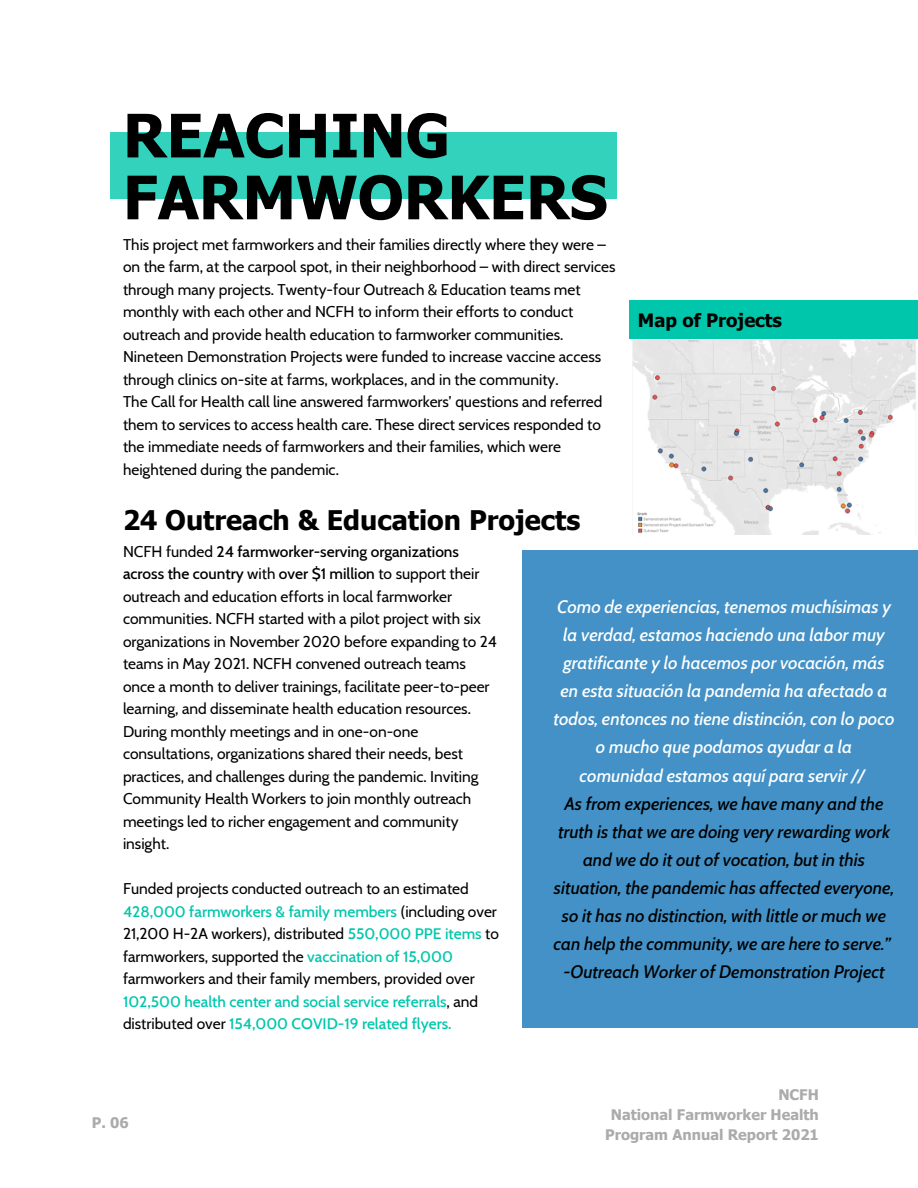
<style>
.page{position:relative;width:918px;height:1188px;background:#fff}
.page>*{position:absolute;margin:0;border:0;box-sizing:border-box;transform-origin:0 0}
.t1{font:700 60px/61.8px "Tahoma";color:#000}
.t2{font:700 27px "Tahoma";color:#000}
.t3{font:700 18.45px "Tahoma";color:#000}
.t4{font:italic 500 18px/28.2px "Cabin";color:#000;text-align:center}
.t5{font:italic 500 18px/28.2px "Cabin";color:#fff;text-align:center}
.t6{font:15.45px/22.5px "Cabin";color:#000}
.t7{font:700 14.55px/20.2px "Tahoma";color:#ababab;text-align:right}
.s1{font-weight:500}
.s2{font-weight:500;color:#00c7ac}
</style>
<div class="page">
<div style="left:110px;top:132px;width:506px;height:67px;background:#33d2bc"></div>
<div style="left:522px;top:551px;width:396px;height:477px;background:#4391c6"></div>
<img style="left:632px;top:340px;width:284px;height:195px">
<div style="left:629px;top:301px;width:289px;height:38px;background:#00c7ac"></div>
<h1 class="t1" style="left:123px;top:103px;width:486px">REACHING<br>FARMWORKERS</h1>
<p class="t6" style="left:123px;top:233px;width:494px">This project met farmworkers and their families directly where they were – on the farm, at the carpool spot, in their neighborhood – with direct services through many projects. Twenty-four Outreach &amp; Education teams met monthly with each other and NCFH to inform their efforts to conduct outreach and provide health education to farmworker communities.<br>Nineteen Demonstration Projects were funded to increase vaccine access through clinics on-site at farms, workplaces, and in the community.<br>The Call for Health call line answered farmworkers’ questions and referred them to services to access health care. These direct services responded to the immediate needs of farmworkers and their families, which were heightened during the pandemic.</p>
<h2 class="t2" style="left:123px;top:503px;width:459px">24 Outreach &amp; Education Projects</h2>
<p class="t3" style="left:638px;top:308px;width:146px">Map of Projects</p>
<p class="t6" style="left:123px;top:540px;width:375px">NCFH funded <span class="s1">24 farmworker-serving organizations across the country</span> with <span class="s1">over $1 million</span> to support their outreach and education efforts in local farmworker communities. NCFH started with a pilot project with six organizations in November 2020 before expanding to 24 teams in May 2021. NCFH convened outreach teams once a month to deliver trainings, facilitate peer-to-peer learning, and disseminate health education resources.<br>During monthly meetings and in one-on-one consultations, organizations shared their needs, best practices, and challenges during the pandemic. Inviting Community Health Workers to join monthly outreach meetings led to richer engagement and community insight.</p>
<p class="t6" style="left:123px;top:878px;width:378px">Funded projects conducted outreach to an estimated <span class="s2">428,000 farmworkers &amp; family members</span> (including over 21,200 H-2A workers), distributed <span class="s2">550,000 PPE items</span> to farmworkers, supported the <span class="s2">vaccination of 15,000 </span>farmworkers and their family members, provided over <span class="s2">102,500 health center and social service referrals</span>, and distributed over <span class="s2">154,000 COVID-19 related flyers.</span></p>
<p class="t7" style="left:92px;top:1112px;width:38px">P. 06</p>
<p class="t5" style="left:554px;top:592px;width:342px">Como de experiencias, tenemos muchísimas y la verdad, estamos haciendo una labor muy gratificante y lo hacemos por vocación, más en esta situación la pandemia ha afectado a todos, entonces no tiene distinción, con lo poco o mucho que podamos ayudar a la comunidad estamos aquí para servir //</p>
<p class="t4" style="left:553px;top:789px;width:342px">As from experiences, we have many and the truth is that we are doing very rewarding work and we do it out of vocation, but in this situation, the pandemic has affected everyone, so it has no distinction, with little or much we can help the community, we are here to serve.” -Outreach Worker of Demonstration Project</p>
<p class="t7" style="left:605px;top:1084px;width:215px">NCFH<br>National Farmworker Health<br>Program Annual Report 2021</p>
</div>
